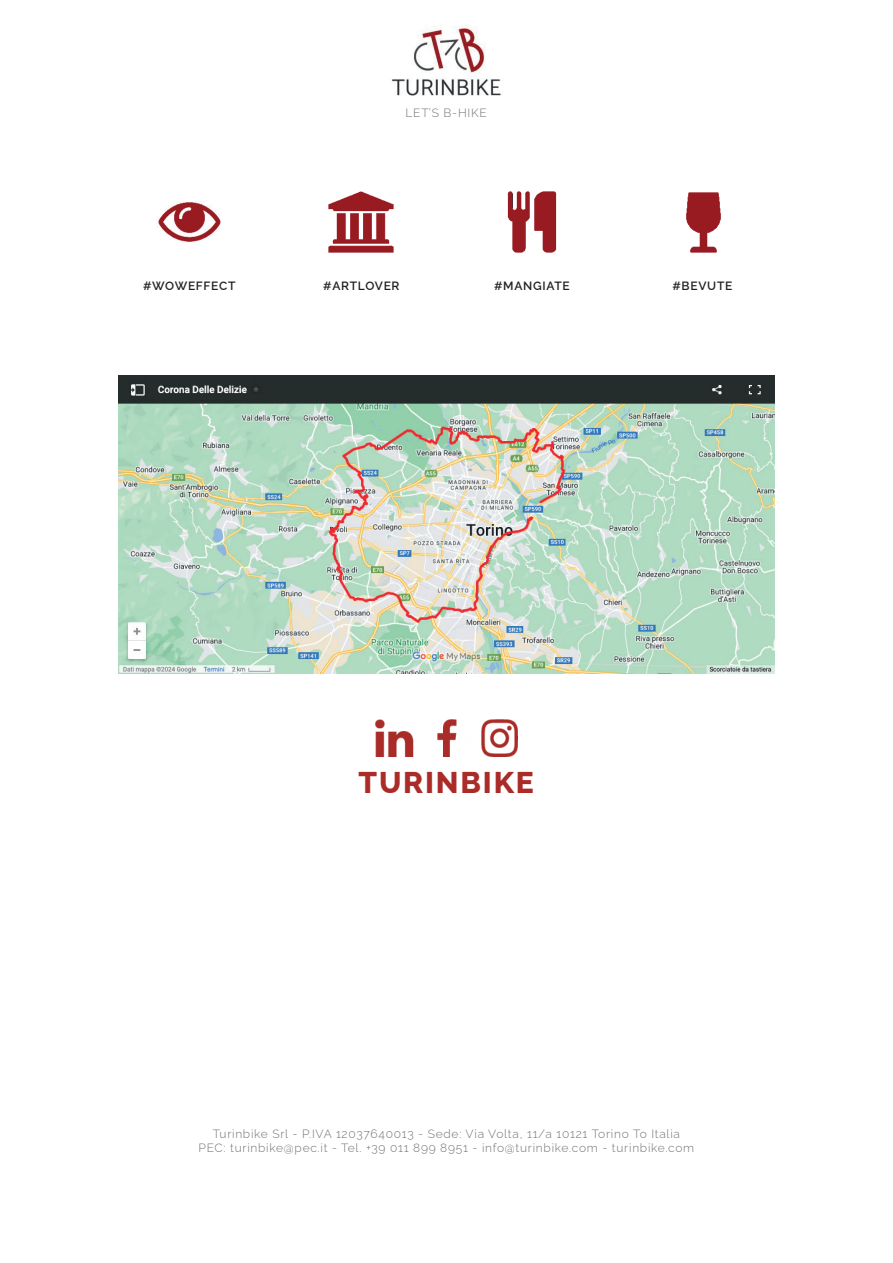
<style>
.page{position:relative;width:893px;height:1263px;background:#fff}
.page>*{position:absolute;margin:0;border:0;box-sizing:border-box;transform-origin:0 0}
.t1{font:800 30px "Raleway";letter-spacing:.06em;color:#aa2c29}
.t2{font:100 12px/14.4px "Raleway";letter-spacing:.06em;color:#707475;text-align:center}
.t3{font:600 12px "Raleway";letter-spacing:.06em;color:#231f20}
</style>
<div class="page">
<img style="left:392px;top:26px;width:109px;height:70px">
<img style="left:158px;top:202px;width:63px;height:40px">
<img style="left:686px;top:192px;width:35px;height:61px">
<img style="left:507px;top:191px;width:50px;height:62px">
<img style="left:328px;top:191px;width:66px;height:62px">
<img style="left:119px;top:376px;width:656px;height:298px">
<img style="left:375px;top:720px;width:143px;height:36px">
<p class="t2" style="left:406px;top:104px;width:83px">LET’S B-HIKE</p>
<p class="t3" style="left:143px;top:276px;width:94px">#WOWEFFECT</p>
<p class="t3" style="left:323px;top:276px;width:78px">#ARTLOVER</p>
<p class="t3" style="left:494px;top:276px;width:77px">#MANGIATE</p>
<p class="t3" style="left:672px;top:276px;width:61px">#BEVUTE</p>
<h1 class="t1" style="left:359px;top:758px;width:177px">TURINBIKE</h1>
<p class="t2" style="left:199px;top:1125px;width:497px">Turinbike Srl - P.IVA 12037640013 - Sede: Via Volta, 11/a 10121 Torino To Italia<br>PEC: turinbike@pec.it - Tel. +39 011 899 8951 - info@turinbike.com - turinbike.com</p>
</div>
